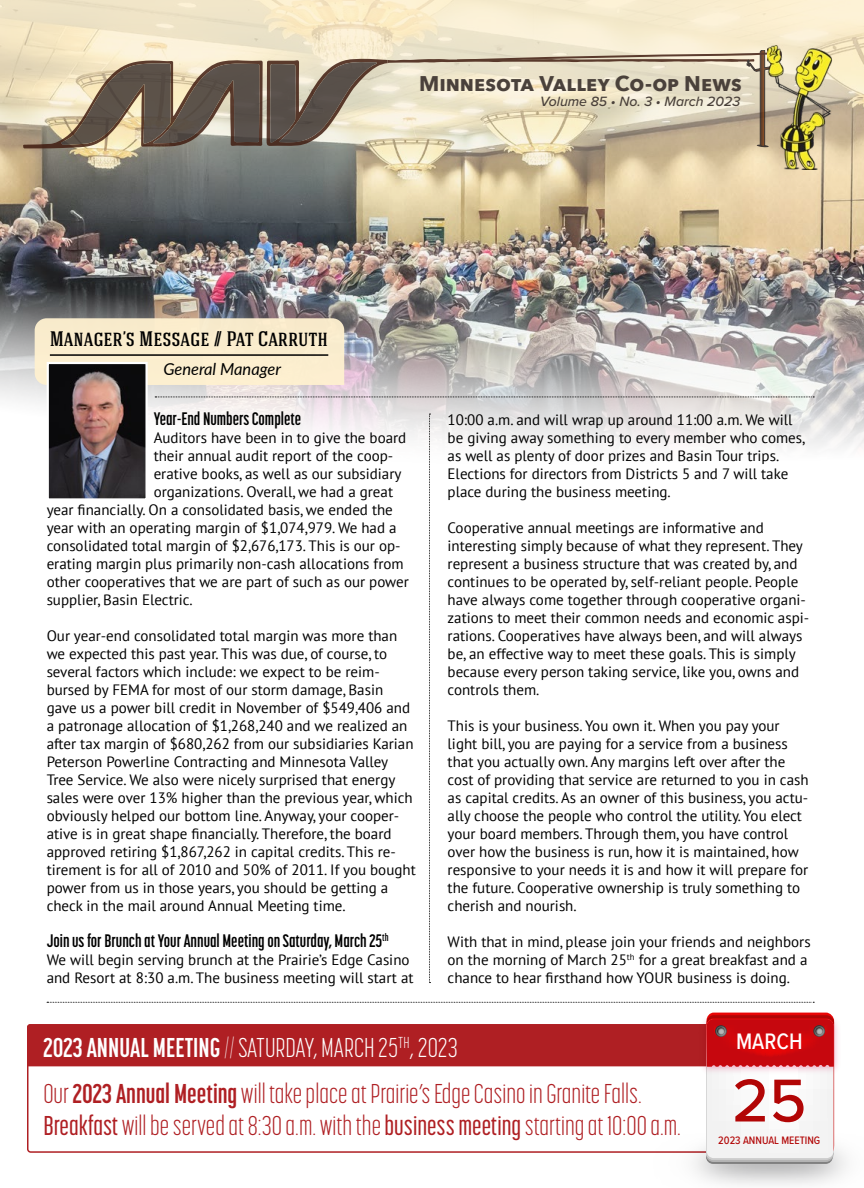
<style>
.page{position:relative;width:864px;height:1188px;background:#fff}
.page>*{position:absolute;margin:0;border:0;box-sizing:border-box;transform-origin:0 0}
.t1{font:500 62.7px "Proxima Nova";color:#b20606}
.t2{font:300 27px/45.8px "Korolev Compressed";color:#af1f23}
.t3{font:500 23.25px "Proxima Nova Cond";color:#fff}
.t4{font:700 21.15px "Avenir Next";letter-spacing:-.005em;color:#4a413b}
.t5{font:500 21px "Hagin Caps";color:#000}
.t6{font:700 18px "Korolev Compressed";color:#000}
.t7{font:italic 16.5px "Lato";color:#000}
.t8{font:15px/18px "PT Sans";color:#000}
.t9{font:italic 500 13.95px "Proxima Nova";color:#4a413b}
.t10{font:500 11.25px "Proxima Nova Cond";color:#b20606}
.s1{font-weight:700;color:#fff}
.s2{font-weight:100;color:#fff}
.s3{color:#fff}
.s4{font-weight:700}
.s5{font-weight:500}
</style>
<div class="page">
<img style="left:0;top:250px;width:864px;height:199px">
<svg style="left:0;top:0;width:864px;height:250px;background:#c2b79d"></svg>
<svg style="left:23px;top:50px;width:745px;height:99px;background:#c0b59f"></svg>
<img style="left:768px;top:46px;width:76px;height:124px">
<div style="left:35px;top:318px;width:309px;height:67px;background:#fbedce"></div>
<hr style="left:50px;top:354px;width:278px;height:2px;background:#000">
<img style="left:50px;top:365px;width:95px;height:133px">
<div style="left:47px;top:362px;width:101px;height:139px;border:2px solid #fff"></div>
<svg style="left:47px;top:1002px;width:767px;height:1px"></svg>
<svg style="left:155px;top:397px;width:659px;height:1px"></svg>
<svg style="left:429px;top:414px;width:2px;height:569px"></svg>
<img style="left:712px;top:1012px;width:126px;height:65px">
<svg style="left:27px;top:1013px;width:807px;height:145px"></svg>
<h3 class="t4" style="left:419px;top:65px;width:324px">Minnesota Valley Co-op News</h3>
<p class="t9" style="left:540px;top:93px;width:202px">Volume 85 • No. 3 • March 2023</p>
<h3 class="t5" style="left:50px;top:327px;width:280px">Manager’s Message // Pat Carruth</h3>
<p class="t7" style="left:163px;top:357px;width:119px">General Manager</p>
<p class="t6" style="left:154px;top:408px;width:149px">Year-End Numbers Complete</p>
<p class="t8" style="left:154px;top:428px;width:254px">Auditors have been in to give the board</p>
<p class="t8" style="left:154px;top:446px;width:241px">their annual audit report of the coop-</p>
<p class="t8" style="left:154px;top:464px;width:249px">erative books, as well as our subsidiary</p>
<p class="t8" style="left:154px;top:482px;width:241px">organizations. Overall, we had a great</p>
<p class="t8" style="left:47px;top:500px;width:348px">year financially. On a consolidated basis, we ended the</p>
<p class="t8" style="left:47px;top:518px;width:351px">year with an operating margin of $1,074,979. We had a</p>
<p class="t8" style="left:47px;top:536px;width:355px">consolidated total margin of $2,676,173. This is our op-</p>
<p class="t8" style="left:47px;top:554px;width:359px">erating margin plus primarily non-cash allocations from</p>
<p class="t8" style="left:47px;top:572px;width:364px">other cooperatives that we are part of such as our power</p>
<p class="t8" style="left:47px;top:590px;width:148px">supplier, Basin Electric.</p>
<p class="t8" style="left:47px;top:626px;width:371px">Our year-end consolidated total margin was more than we expected this past year. This was due, of course, to several factors which include: we expect to be reim&shy;bursed by FEMA for most of our storm damage, Basin gave us a power bill credit in November of $549,406 and a patronage allocation of $1,268,240 and we realized an after tax margin of $680,262 from our subsidiaries Karian Peterson Powerline Contracting and Minnesota Valley Tree Service. We also were nicely surprised that energy sales were over 13% higher than the previous year, which obviously helped our bottom line. Anyway, your cooper&shy;ative is in great shape financially. Therefore, the board approved retiring $1,867,262 in capital credits. This re&shy;tirement is for all of 2010 and 50% of 2011. If you bought power from us in those years, you should be getting a check in the mail around Annual Meeting time.</p>
<p class="t6" style="left:47px;top:930px;width:343px">Join us for Brunch at Your Annual Meeting on Saturday, March 25<sup>th</sup></p>
<p class="t8" style="left:47px;top:950px;width:368px">We will begin serving brunch at the Prairie’s Edge Casino and Resort at 8:30 a.m. The business meeting will start at</p>
<p class="t8" style="left:448px;top:410px;width:359px">10:00 a.m. and will wrap up around 11:00 a.m. We will be giving away something to every member who comes, as well as plenty of door prizes and Basin Tour trips.<br>Elections for directors from Districts 5 and 7 will take place during the business meeting.</p>
<p class="t8" style="left:448px;top:518px;width:363px">Cooperative annual meetings are informative and interesting simply because of what they represent. They represent a business structure that was created by, and continues to be operated by, self-reliant people. People have always come together through cooperative organi&shy;zations to meet their common needs and economic aspi&shy;rations. Cooperatives have always been, and will always be, an effective way to meet these goals. This is simply because every person taking service, like you, owns and controls them.</p>
<p class="t8" style="left:448px;top:716px;width:363px">This is your business. You own it. When you pay your light bill, you are paying for a service from a business that you actually own. Any margins left over after the cost of providing that service are returned to you in cash as capital credits. As an owner of this business, you actu&shy;ally choose the people who control the utility. You elect your board members. Through them, you have control over how the business is run, how it is maintained, how responsive to your needs it is and how it will prepare for the future. Cooperative ownership is truly something to cherish and nourish.</p>
<p class="t8" style="left:448px;top:932px;width:365px">With that in mind, please join your friends and neighbors on the morning of March 25<sup>th</sup> for a great breakfast and a chance to hear firsthand how YOUR business is doing.</p>
<h2 class="t2" style="left:43px;top:1025px;width:600px"><span class="s1">2023 ANNUAL MEETING</span> <span class="s2">//</span> <span class="s3">SATURDAY, MARCH 25</span><sup>TH</sup><span class="s3">, 2023<br></span>Our <span class="s4">2023 Annual Meeting</span> will take place at Prairie’s Edge Casino in Granite Falls.</h2>
<h2 class="t2" style="left:43px;top:1103px;width:639px"><span class="s5">Breakfast</span> will be served at 8:30 a.m. with the <span class="s5">business meeting</span> starting at 10:00 a.m.</h2>
<h3 class="t3" style="left:736px;top:1024px;width:68px">MARCH</h3>
<h1 class="t1" style="left:732px;top:1063px;width:76px">25</h1>
<p class="t10" style="left:718px;top:1132px;width:104px">2023 ANNUAL MEETING</p>
</div>
